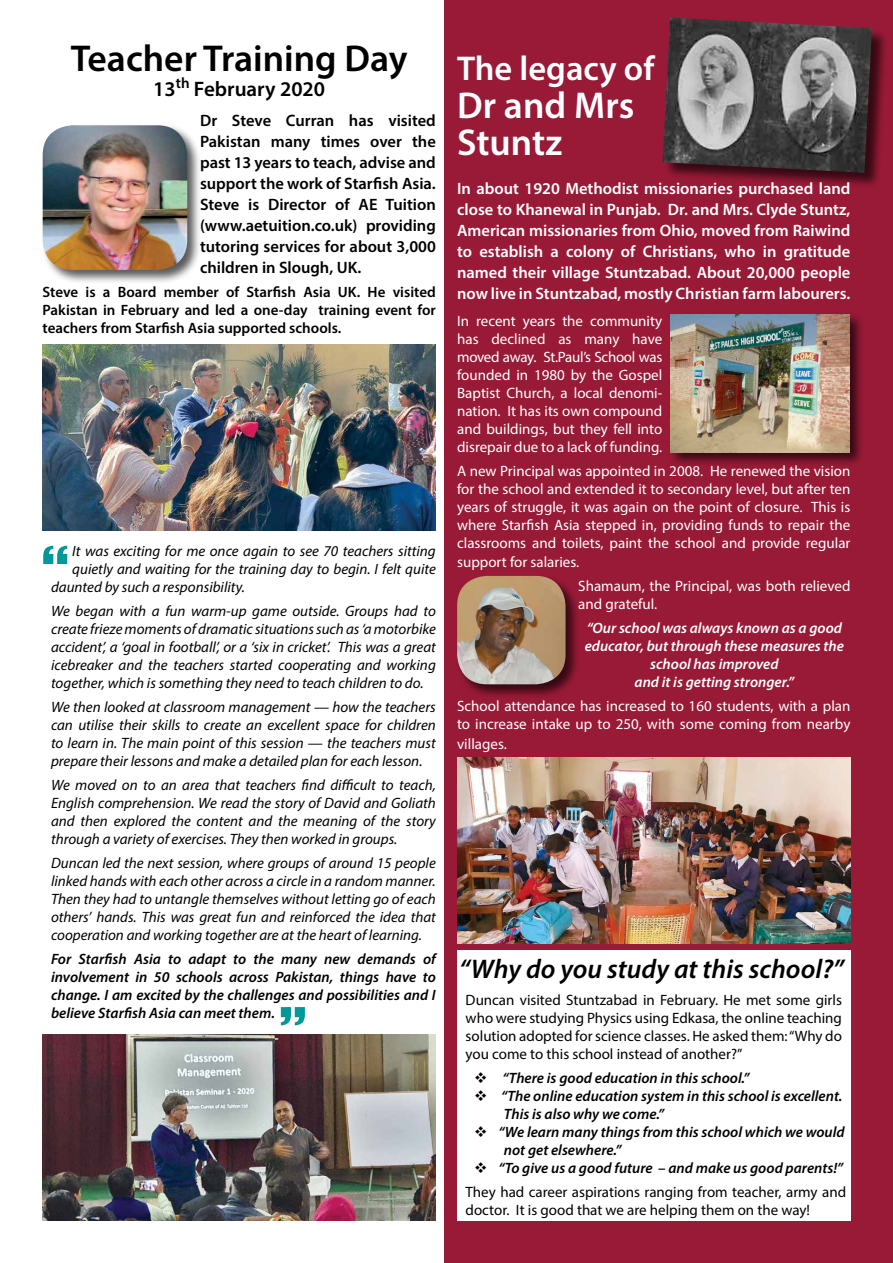
<style>
.page{position:relative;width:893px;height:1263px;background:#fff}
.page>*{position:absolute;margin:0;border:0;box-sizing:border-box;transform-origin:0 0}
.t1{font:600 37.5px "Myriad Pro";color:#000}
.t2{font:600 37.5px/37.5px "Myriad Pro";color:#fff}
.t3{font:600 34.5px "Myriad Pro";color:#fff}
.t4{font:italic 600 27px "Myriad Pro";color:#000}
.t5{font:600 21px "Myriad Pro";color:#000}
.t6{font:600 16.5px/21px "Myriad Pro";color:#fff;text-align:justify}
.t7{font:600 16.5px/21px "Myriad Pro";color:#000;text-align:justify}
.t8{font:italic 15px/18px "Myriad Pro";color:#000;text-align:justify}
.t9{font:15px/18px "Myriad Pro";color:#fff;text-align:justify}
.t10{font:italic 600 15px/18px "Myriad Pro";color:#000}
.t11{font:15px/18px "Myriad Pro";color:#000;text-align:justify}
.t12{font:600 15px/18px "Myriad Pro";color:#000;text-align:justify}
.t13{font:italic 600 15px/18px "Myriad Pro";color:#fff;text-align:center}
.s1{font-weight:600;font-style:italic}
</style>
<div class="page">
<div style="left:445px;top:0;width:448px;height:1263px;background:#991a37"></div>
<div style="left:457px;top:950px;width:393px;height:270px;background:#fff"></div>
<div style="left:663px;top:18px;width:225px;height:171px;background:#000;opacity:.65"></div>
<img style="left:662px;top:18px;width:210px;height:155px">
<div style="left:669px;top:312px;width:195px;height:155px;background:#000;opacity:.65"></div>
<img style="left:671px;top:314px;width:179px;height:138px">
<img style="left:457px;top:757px;width:393px;height:187px">
<div style="left:455px;top:574px;width:125px;height:125px;background:#000;opacity:.65"></div>
<img style="left:457px;top:576px;width:109px;height:108px">
<div style="left:41px;top:123px;width:161px;height:161px;background:#000;opacity:.65"></div>
<img style="left:43px;top:125px;width:144px;height:145px">
<img style="left:43px;top:344px;width:393px;height:187px">
<img style="left:43px;top:1034px;width:393px;height:186px">
<h1 class="t1" style="left:71px;top:34px;width:338px">Teacher Training Day</h1>
<h3 class="t5" style="left:153px;top:75px;width:173px">13<sup>th</sup> February 2020</h3>
<p class="t7" style="left:200px;top:109px;width:237px">Dr Steve Curran has visited Pakistan many times over the past 13 years to teach, advise and support the work of Starfish Asia.<br>Steve is Director of AE Tuition (www.aetuition.co.uk) providing tutoring services for about 3,000 children in Slough, UK.</p>
<p class="t12" style="left:43px;top:282px;width:395px">Steve is a Board member of Starfish Asia UK. He visited Pakistan in February and led a one-day training event for teachers from Starfish Asia supported schools.</p>
<p class="t8" style="left:72px;top:542px;width:365px">It was exciting for me once again to see 70 teachers sitting</p>
<p class="t8" style="left:72px;top:560px;width:365px">quietly and waiting for the training day to begin. I felt quite</p>
<p class="t8" style="left:51px;top:578px;width:195px">daunted by such a responsibility.</p>
<p class="t8" style="left:51px;top:602px;width:386px">We began with a fun warm-up game outside. Groups had to create frieze moments of dramatic situations such as ‘a motorbike accident’, a ‘goal in football’, or a ‘six in cricket’. This was a great icebreaker and the teachers started cooperating and working together, which is something they need to teach children to do.</p>
<p class="t8" style="left:51px;top:698px;width:386px">We then looked at classroom management — how the teachers can utilise their skills to create an excellent space for children to learn in. The main point of this session — the teachers must prepare their lessons and make a detailed plan for each lesson.</p>
<p class="t8" style="left:51px;top:776px;width:386px">We moved on to an area that teachers find difficult to teach, English comprehension. We read the story of David and Goliath and then explored the content and the meaning of the story through a variety of exercises. They then worked in groups.</p>
<p class="t8" style="left:51px;top:854px;width:386px">Duncan led the next session, where groups of around 15 people linked hands with each other across a circle in a random manner.<br>Then they had to untangle themselves without letting go of each others’ hands. This was great fun and reinforced the idea that cooperation and working together are at the heart of learning.</p>
<p class="t10" style="left:51px;top:950px;width:386px;text-align:justify">For Starfish Asia to adapt to the many new demands of involvement in 50 schools across Pakistan, things have to change. I am excited by the challenges and possibilities and I believe Starfish Asia can meet them.</p>
<h2 class="t3" style="left:457px;top:47px;width:199px">The legacy of</h2>
<h1 class="t2" style="left:457px;top:86px;width:179px">Dr and Mrs<br>Stuntz</h1>
<p class="t6" style="left:457px;top:177px;width:395px">In about 1920 Methodist missionaries purchased land close to Khanewal in Punjab. Dr. and Mrs. Clyde Stuntz, American missionaries from Ohio, moved from Raiwind to establish a colony of Christians, who in gratitude named their village Stuntzabad. About 20,000 people now live in Stuntzabad, mostly Christian farm labourers.</p>
<p class="t9" style="left:457px;top:312px;width:207px">In recent years the community has declined as many have moved away. St.Paul’s School was founded in 1980 by the Gospel Baptist Church, a local denomi&shy;nation. It has its own compound and buildings, but they fell into disrepair due to a lack of funding.</p>
<p class="t9" style="left:457px;top:462px;width:395px">A new Principal was appointed in 2008. He renewed the vision for the school and extended it to secondary level, but after ten years of struggle, it was again on the point of closure. This is where Starfish Asia stepped in, providing funds to repair the classrooms and toilets, paint the school and provide regular</p>
<p class="t9" style="left:578px;top:550px;width:274px;line-height:24px;text-indent:-121px">support for salaries.<br>Shamaum, the Principal, was both relieved</p>
<p class="t9" style="left:578px;top:595px;width:81px">and grateful.</p>
<p class="t13" style="left:585px;top:619px;width:261px">“Our school was always known as a good educator, but through these measures the school has improved<br>and it is getting stronger.”</p>
<p class="t9" style="left:457px;top:697px;width:395px">School attendance has increased to 160 students, with a plan to increase intake up to 250, with some coming from nearby</p>
<p class="t9" style="left:457px;top:735px;width:51px">villages.</p>
<h3 class="t4" style="left:459px;top:951px;width:386px">“Why do you study at this school?”</h3>
<p class="t11" style="left:466px;top:990px;width:378px">Duncan visited Stuntzabad in February. He met some girls who were studying Physics using Edkasa, the online teaching solution adopted for science classes. He asked them: “Why do you come to this school instead of another?”</p>
<p class="t10" style="left:474px;top:1068px;width:277px">❖ “There is good education in this school.”</p>
<p class="t10" style="left:504px;top:1086px;width:340px;text-indent:-30px">❖ “The online education system in this school is excellent.<br>This is also why we come.”</p>
<p class="t10" style="left:504px;top:1122px;width:342px;text-indent:-30px">❖ “We learn many things from this school which we would not get elsewhere.”</p>
<p class="t11" style="left:466px;top:1155px;width:382px;line-height:24px;text-align:center">❖ <span class="s1">“To give us a good future – and make us good parents!”<br></span>They had career aspirations ranging from teacher, army and</p>
<p class="t11" style="left:466px;top:1200px;width:346px">doctor. It is good that we are helping them on the way!</p>
</div>
